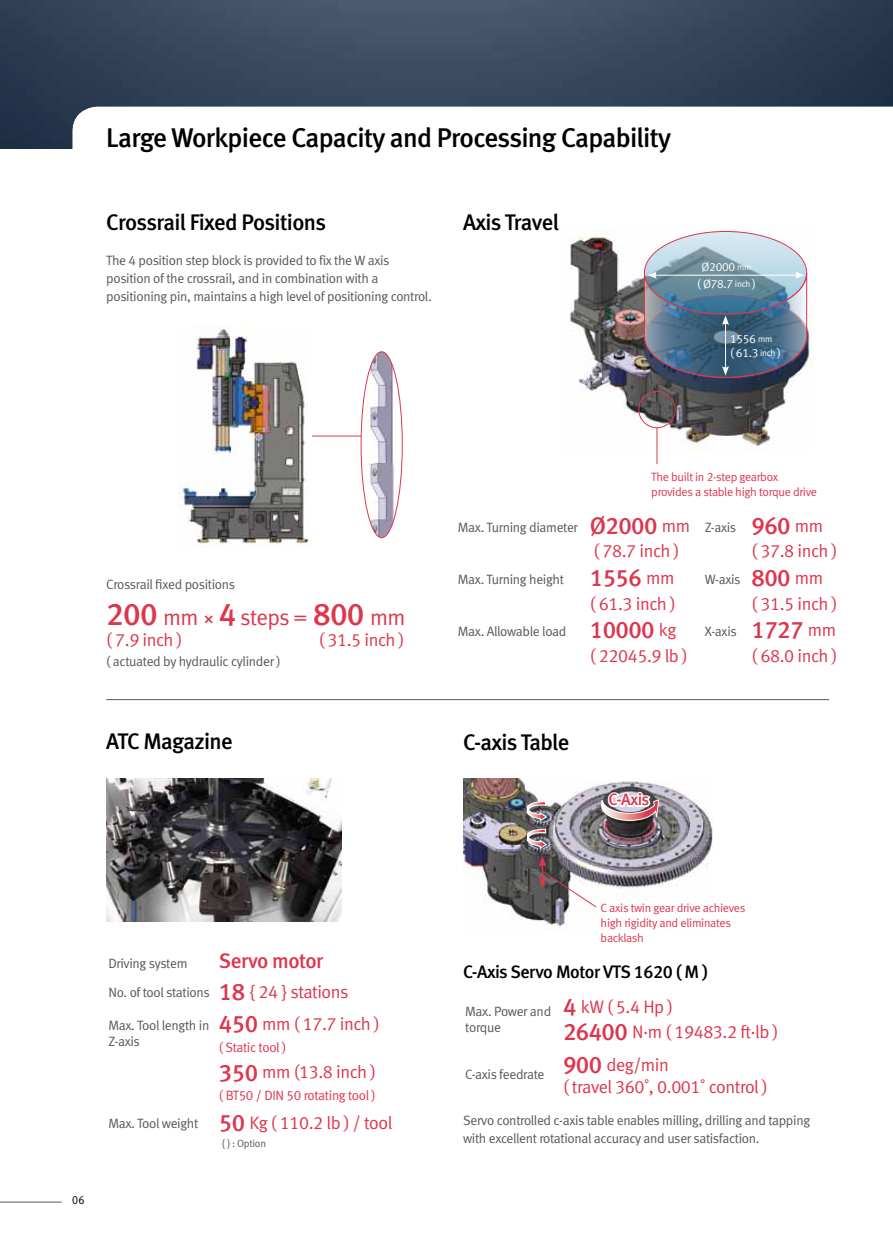
<style>
.page{position:relative;width:893px;height:1234px;background:#fff}
.page>*{position:absolute;margin:0;border:0;box-sizing:border-box;transform-origin:0 0}
.t1{font:27px "Meta Medium LF";letter-spacing:-.025em;color:#000}
.t2{font:22.5px "Meta Medium LF";letter-spacing:-.03em;color:#000}
.t3{font:22.5px "Meta Normal LF";letter-spacing:-.025em;color:#dc374e}
.t4{font:21px "Meta Medium LF";letter-spacing:-.025em;color:#dc374e}
.t5{font:18px/25.5px "Meta Normal LF";letter-spacing:-.025em;color:#dc374e}
.t6{font:18px "Meta Medium LF";letter-spacing:-.025em;color:#000}
.t7{font:16.5px "Meta Medium LF";color:#dc374e}
.t8{font:13.5px/18px "Meta Normal LF";letter-spacing:-.025em;color:#595757}
.t9{font:13.5px "Meta Normal LF";letter-spacing:-.025em;color:#dc374e}
.t10{font:12px/15px "Meta Normal LF";letter-spacing:-.025em;color:#dc374e}
.t11{font:12px/17px "Meta Normal LF";letter-spacing:-.025em;color:#fff;text-align:center}
.t12{font:12px "Meta Normal LF";color:#000;scale:.9 1}
.t13{font:10.5px "Meta Normal LF";letter-spacing:-.025em;color:#595757}
.s1{font-size:9px}
.s2{font-family:"Meta Medium LF";font-size:31.5px}
.s3{font-family:"Meta Medium LF";font-size:24px;color:#dc374e}
.s4{font-size:18px;color:#dc374e}
.s5{font-family:"Meta Medium LF";font-size:24px}
.s6{font-size:13.5px;color:#595757}
</style>
<div class="page">
<hr style="left:0;top:1201px;width:62px;height:1px;background:#595757">
<img style="left:0;top:0;width:893px;height:149px">
<img style="left:569px;top:231px;width:243px;height:219px">
<svg style="left:644px;top:231px;width:163px;height:83px;background:#b6c8d4"></svg>
<img style="left:644px;top:272px;width:163px;height:106px">
<div style="left:638px;top:391px;width:37px;height:37px;border:1px solid #dc374e;border-radius:50%"></div>
<hr style="left:106px;top:699px;width:723px;height:1px;background:#595757">
<img style="left:463px;top:778px;width:249px;height:152px">
<svg style="left:526px;top:828px;width:22px;height:21px"></svg>
<svg style="left:526px;top:800px;width:22px;height:22px"></svg>
<svg style="left:539px;top:855px;width:58px;height:52px"></svg>
<svg style="left:601px;top:778px;width:59px;height:44px"></svg>
<img style="left:106px;top:778px;width:235px;height:143px">
<img style="left:365px;top:352px;width:32px;height:185px">
<div style="left:361px;top:351px;width:42px;height:187px;border:1px solid #dc374e;border-radius:50%"></div>
<hr style="left:265px;top:435px;width:96px;height:1px;background:#dc374e">
<img style="left:178px;top:326px;width:134px;height:219px">
<hr style="left:657px;top:427px;width:1px;height:37px;background:#dc374e">
<h1 class="t1" style="left:106px;top:122px;width:566px">Large Workpiece Capacity and Processing Capability</h1>
<h2 class="t2" style="left:106px;top:209px;width:221px">Crossrail Fixed Positions</h2>
<p class="t8" style="left:106px;top:251px;width:327px">The 4 position step block is provided to fix the W axis position of the crossrail, and in combination with a positioning pin, maintains a high level of positioning control.</p>
<h2 class="t2" style="left:463px;top:209px;width:97px">Axis Travel</h2>
<p class="t11" style="left:697px;top:258px;width:60px">Ø2000 <span class="s1">mm<br></span>( Ø78.7 <span class="s1">inch</span> )</p>
<p class="t11" style="left:730px;top:332px;width:52px;line-height:13.5px;text-align:left">1556 <span class="s1">mm<br></span>( 61.3 <span class="s1">inch</span> )</p>
<p class="t8" style="left:106px;top:575px;width:130px">Crossrail fixed positions</p>
<h2 class="t3" style="left:106px;top:604px;width:301px"><span class="s2">200</span> mm × <span class="s2">4</span> steps = <span class="s2">800</span> mm</h2>
<h3 class="t5" style="left:106px;top:627px;width:78px">( 7.9 inch )</h3>
<h3 class="t5" style="left:319px;top:627px;width:87px">( 31.5 inch )</h3>
<p class="t8" style="left:106px;top:651px;width:176px">( actuated by hydraulic cylinder )</p>
<p class="t10" style="left:651px;top:469px;width:167px">The built in 2-step gearbox provides a stable high torque drive</p>
<p class="t8" style="left:458px;top:517px;width:234px">Max. Turning diameter <span class="s3">Ø2000</span> <span class="s4">mm</span></p>
<h3 class="t5" style="left:594px;top:538px;width:87px">( 78.7 inch )</h3>
<p class="t8" style="left:458px;top:569px;width:218px">Max. Turning height <span class="s3">1556</span> <span class="s4">mm</span></p>
<h3 class="t5" style="left:590px;top:590px;width:87px">( 61.3 inch )</h3>
<p class="t8" style="left:458px;top:621px;width:220px">Max. Allowable load <span class="s3">10000</span> <span class="s4">kg</span></p>
<h3 class="t5" style="left:590px;top:642px;width:100px">( 22045.9 lb )</h3>
<p class="t8" style="left:705px;top:517px;width:120px">Z-axis <span class="s3">960</span> <span class="s4">mm</span></p>
<h3 class="t5" style="left:752px;top:538px;width:87px">( 37.8 inch )</h3>
<p class="t8" style="left:705px;top:569px;width:120px">W-axis <span class="s3">800</span> <span class="s4">mm</span></p>
<h3 class="t5" style="left:752px;top:590px;width:87px">( 31.5 inch )</h3>
<p class="t8" style="left:705px;top:621px;width:133px">X-axis <span class="s3">1727</span> <span class="s4">mm</span></p>
<h3 class="t5" style="left:752px;top:642px;width:87px">( 68.0 inch )</h3>
<h2 class="t2" style="left:106px;top:728px;width:128px">ATC Magazine</h2>
<h2 class="t2" style="left:463px;top:728px;width:108px">C-axis Table</h2>
<p class="t7" style="left:608px;top:789px;width:42px">C-Axis</p>
<p class="t12" style="left:72px;top:1192px;width:15px">06</p>
<p class="t8" style="left:108px;top:953px;width:81px">Driving system</p>
<h3 class="t4" style="left:219px;top:948px;width:106px">Servo motor</h3>
<p class="t8" style="left:108px;top:983px;width:242px">No. of tool stations <span class="s3">18</span> <span class="s4">{ 24 } stations</span></p>
<p class="t8" style="left:108px;top:1016px;width:102px;line-height:16.5px">Max. Tool length in<br>Z-axis</p>
<h3 class="t5" style="left:219px;top:1010px;width:162px"><span class="s5">450</span> mm ( 17.7 inch )</h3>
<p class="t9" style="left:219px;top:1039px;width:69px">( Static tool )</p>
<h3 class="t5" style="left:219px;top:1058px;width:159px"><span class="s5">350</span> mm (13.8 inch )</h3>
<p class="t9" style="left:219px;top:1087px;width:158px">( BT50 / DIN 50 rotating tool )</p>
<h3 class="t5" style="left:108px;top:1109px;width:285px"><span class="s6">Max. Tool weight</span> <span class="s5">50</span> Kg ( 110.2 lb ) / tool</h3>
<p class="t13" style="left:222px;top:1137px;width:46px">{ } : Option</p>
<p class="t10" style="left:601px;top:899px;width:146px">C axis twin gear drive achieves high rigidity and eliminates backlash</p>
<h3 class="t6" style="left:463px;top:960px;width:246px">C-Axis Servo Motor VTS 1620 ( M )</h3>
<p class="t8" style="left:465px;top:1002px;width:87px;line-height:16.5px">Max. Power and torque</p>
<h3 class="t5" style="left:563px;top:993px;width:217px"><span class="s5">4</span> kW ( 5.4 Hp )<br><span class="s5">26400</span> N·m ( 19483.2 ft·lb )</h3>
<p class="t8" style="left:465px;top:1064px;width:205px">C-axis feedrate <sup>900</sup> <sup>deg/min</sup></p>
<h3 class="t5" style="left:563px;top:1073px;width:206px">( travel 360˚, 0.001˚ control )</h3>
<p class="t8" style="left:463px;top:1110px;width:348px">Servo controlled c-axis table enables milling, drilling and tapping with excellent rotational accuracy and user satisfaction.</p>
</div>
